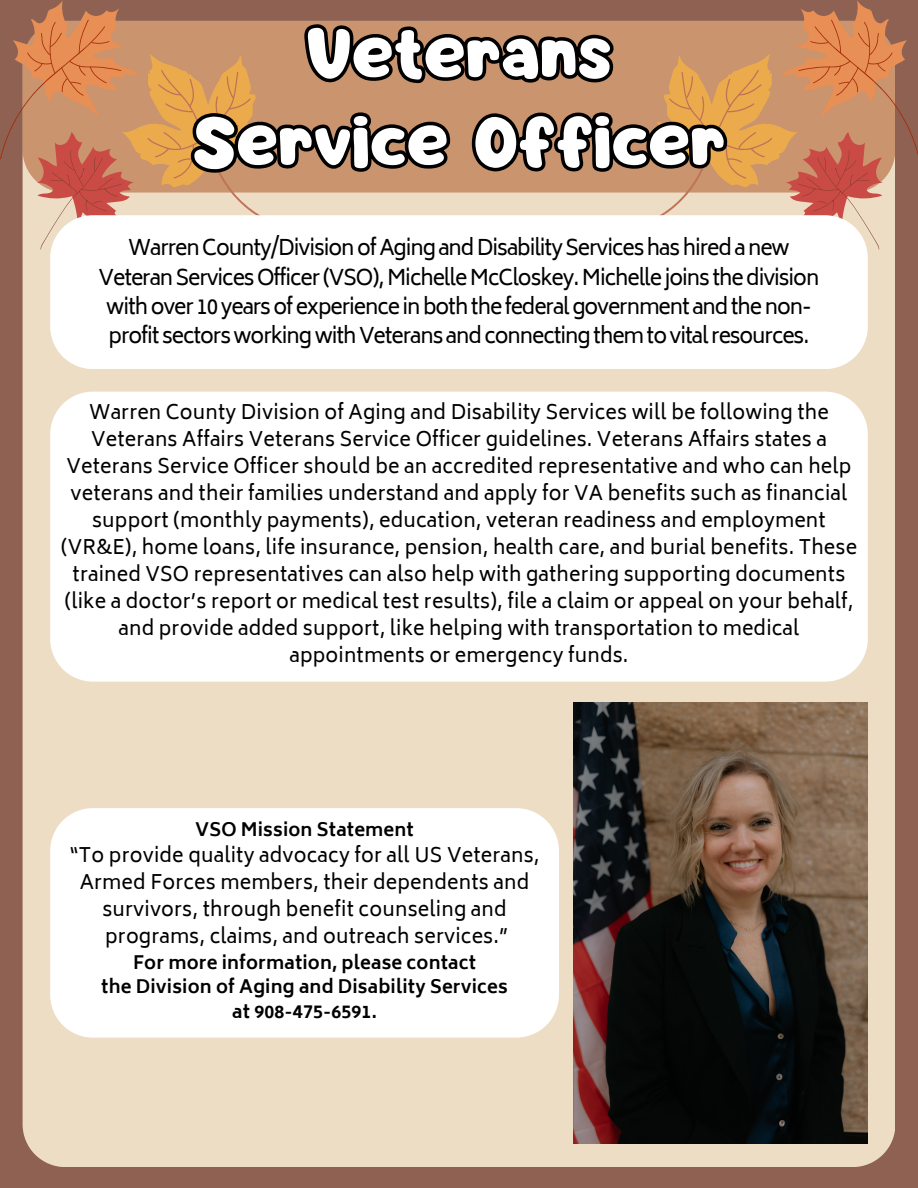
<style>
.page{position:relative;width:918px;height:1188px;background:#8f6152}
.page>*{position:absolute;margin:0;border:0;box-sizing:border-box;transform-origin:0 0}
.t1{font:62.85px/87.8px "Mango";color:#fff;text-align:center}
.t2{font:21px/29.2px "Biryani";letter-spacing:-.05em;color:#000;text-align:center}
.t3{font:19.5px/27px "Biryani";letter-spacing:.01em;color:#000;text-align:center}
.t4{font:700 18px "Biryani";letter-spacing:.01em;color:#000}
</style>
<div class="page">
<div style="left:23px;top:193px;width:872px;height:974px;background:#edddc5"></div>
<div style="left:50px;top:808px;width:509px;height:230px;background:#fff"></div>
<svg style="left:0;top:0;width:267px;height:250px"></svg>
<svg style="left:653px;top:0;width:265px;height:250px"></svg>
<img style="left:574px;top:702px;width:294px;height:441px">
<div style="left:50px;top:392px;width:818px;height:290px;background:#fff"></div>
<div style="left:50px;top:215px;width:818px;height:154px;background:#fff"></div>
<svg style="left:300px;top:177px;width:319px;height:182px"></svg>
<svg style="left:186px;top:0;width:546px;height:177px"></svg>
<p class="t1" style="left:193px;top:14px;width:534px">Veterans<br>Service Officer</p>
<p class="t2" style="left:99px;top:233px;width:722px">Warren County/Division of Aging and Disability Services has hired a new Veteran Services Officer (VSO), Michelle McCloskey. Michelle joins the division with over 10 years of experience in both the federal government and the non&shy;profit sectors working with Veterans and connecting them to vital resources.</p>
<p class="t3" style="left:61px;top:398px;width:798px">Warren County Division of Aging and Disability Services will be following the Veterans Affairs Veterans Service Officer guidelines. Veterans Affairs states a Veterans Service Officer should be an accredited representative and who can help veterans and their families understand and apply for VA benefits such as financial support (monthly payments), education, veteran readiness and employment (VR&amp;E), home loans, life insurance, pension, health care, and burial benefits. These trained VSO representatives can also help with gathering supporting documents (like a doctor’s report or medical test results), file a claim or appeal on your behalf, and provide added support, like helping with transportation to medical appointments or emergency funds.</p>
<p class="t4" style="left:195px;top:819px;width:220px">VSO Mission Statement</p>
<p class="t3" style="left:70px;top:842px;width:471px">“To provide quality advocacy for all US Veterans,<br>Armed Forces members, their dependents and survivors, through benefit counseling and</p>
<p class="t3" style="left:105px;top:923px;width:405px">programs, claims, and outreach services.”</p>
<p class="t4" style="left:133px;top:952px;width:345px">For more information, please contact</p>
<p class="t4" style="left:101px;top:977px;width:408px">the Division of Aging and Disability Services</p>
<p class="t4" style="left:232px;top:1001px;width:146px">at 908-475-6591.</p>
</div>
